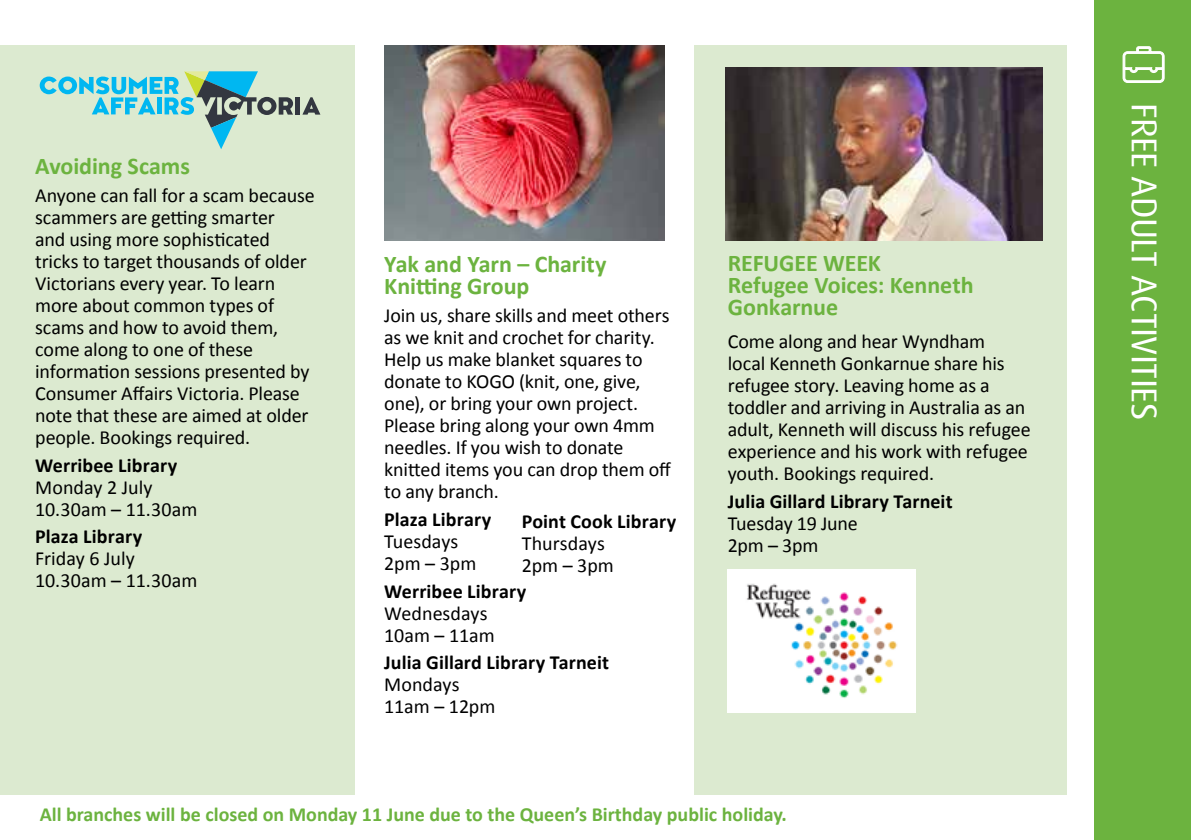
<style>
.page{position:relative;width:1191px;height:840px;background:#fff}
.page>*{position:absolute;margin:0;border:0;box-sizing:border-box;transform-origin:0 0}
.t1{font:36px "Dax OT";letter-spacing:-.02em;color:#fff}
.t2{font:700 24px/22px "Calibri";letter-spacing:-.005em;color:#6cb33f}
.t3{font:20px/22px "Calibri";letter-spacing:-.005em;color:#000}
.t4{font:700 20px "Calibri";letter-spacing:.005em;color:#000}
.t5{font:700 20px "Calibri";color:#6cb33f}
</style>
<div class="page">
<div style="left:0;top:45px;width:355px;height:749px;background:#dcead0"></div>
<div style="left:694px;top:45px;width:373px;height:749px;background:#dcead0"></div>
<div style="left:1094px;top:0;width:97px;height:839px;background:#6cb33f"></div>
<svg style="left:1122px;top:46px;width:43px;height:37px"></svg>
<svg style="left:302px;top:97px;width:18px;height:17px"></svg>
<div style="left:295px;top:97px;width:5px;height:17px;background:#333740"></div>
<svg style="left:40px;top:71px;width:253px;height:78px"></svg>
<img style="left:384px;top:46px;width:280px;height:194px">
<img style="left:725px;top:67px;width:317px;height:173px">
<div style="left:728px;top:568px;width:188px;height:143px;background:#fff"></div>
<img style="left:746px;top:583px;width:152px;height:115px">
<p class="t2" style="left:35px;top:154px;width:156px">Avoiding Scams</p>
<p class="t3" style="left:35px;top:183px;width:281px">Anyone can fall for a scam because scammers are getting smarter<br>and using more sophisticated tricks to target thousands of older<br>Victorians every year. To learn more about common types of scams and how to avoid them, come along to one of these information sessions presented by<br>Consumer Affairs Victoria. Please note that these are aimed at older people. Bookings required.</p>
<p class="t4" style="left:35px;top:452px;width:143px">Werribee Library</p>
<p class="t3" style="left:35px;top:474px;width:164px">Monday 2 July<br>10.30am – 11.30am</p>
<p class="t4" style="left:35px;top:524px;width:108px">Plaza Library</p>
<p class="t3" style="left:35px;top:546px;width:164px">Friday 6 July<br>10.30am – 11.30am</p>
<p class="t2" style="left:384px;top:252px;width:224px">Yak and Yarn – Charity<br>Knitting Group</p>
<p class="t3" style="left:384px;top:303px;width:288px">Join us, share skills and meet others as we knit and crochet for charity.<br>Help us make blanket squares to donate to KOGO (knit, one, give, one), or bring your own project.<br>Please bring along your own 4mm needles. If you wish to donate knitted items you can drop them off to any branch.</p>
<p class="t4" style="left:384px;top:506px;width:108px">Plaza Library</p>
<p class="t3" style="left:384px;top:529px;width:94px">Tuesdays<br>2pm – 3pm</p>
<p class="t4" style="left:384px;top:578px;width:143px">Werribee Library</p>
<p class="t3" style="left:384px;top:600px;width:112px">Wednesdays<br>10am – 11am</p>
<p class="t4" style="left:384px;top:650px;width:226px">Julia Gillard Library Tarneit</p>
<p class="t3" style="left:384px;top:672px;width:113px">Mondays<br>11am – 12pm</p>
<p class="t4" style="left:522px;top:508px;width:156px">Point Cook Library</p>
<p class="t3" style="left:522px;top:530px;width:94px">Thursdays<br>2pm – 3pm</p>
<p class="t2" style="left:728px;top:250px;width:247px">REFUGEE WEEK<br>Refugee Voices: Kenneth<br>Gonkarnue</p>
<p class="t3" style="left:728px;top:329px;width:304px">Come along and hear Wyndham<br>local Kenneth Gonkarnue share his refugee story. Leaving home as a toddler and arriving in Australia as an adult, Kenneth will discuss his refugee experience and his work with refugee youth. Bookings required.</p>
<p class="t4" style="left:728px;top:489px;width:226px">Julia Gillard Library Tarneit</p>
<p class="t3" style="left:728px;top:511px;width:132px">Tuesday 19 June<br>2pm – 3pm</p>
<p class="t5" style="left:40px;top:801px;width:749px">All branches will be closed on Monday 11 June due to the Queen’s Birthday public holiday.</p>
<h1 class="t1" style="left:1167px;top:103px;width:318px;rotate:90deg">FREE ADULT ACTIVITIES</h1>
</div>
